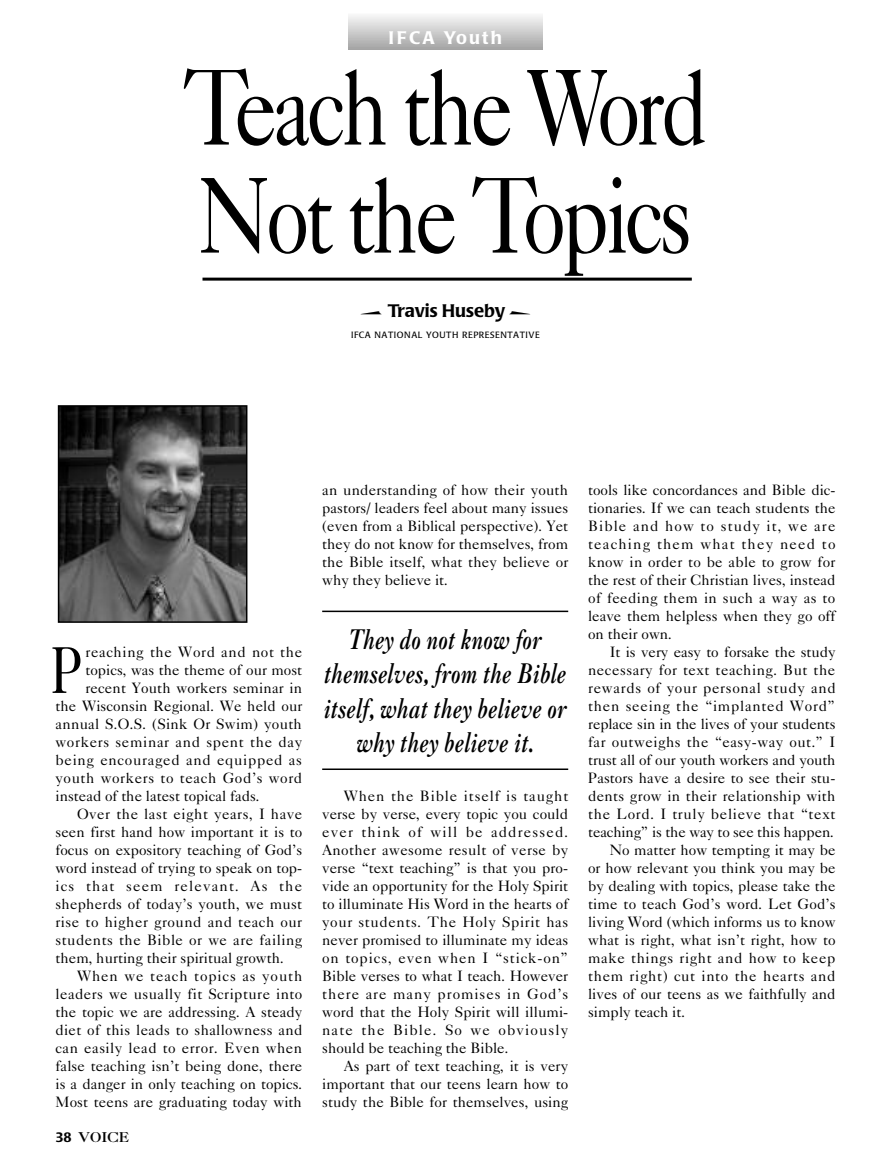
<style>
.page{position:relative;width:891px;height:1175px;background:#fff}
.page>*{position:absolute;margin:0;border:0;box-sizing:border-box;transform-origin:0 0}
.t1{font:108px/108px "Caslon Five Forty";letter-spacing:-.05em;color:#000;scale:.8 1}
.t2{font:66px "Caslon Five Forty";color:#000;scale:.8 1}
.t3{font:italic 27px/34.5px "Caslon Three";color:#000;text-align:center;scale:.8 1}
.t4{font:500 18px "Poppl Laudatio";color:#000}
.t5{font:500 18px "Poppl Laudatio";letter-spacing:.12em;color:#fff}
.t6{font:15px/18px "Caslon Five Forty";letter-spacing:.005em;color:#000;text-align:justify}
.t7{font:15px "Caslon Five Forty";letter-spacing:.04em;color:#000}
.t8{font:15px "Caslon Five Forty";letter-spacing:.03em;color:#000}
.t9{font:15px "Caslon Five Forty";letter-spacing:.035em;color:#000}
.t10{font:15px "Caslon Five Forty";letter-spacing:.045em;color:#000}
.t11{font:15px "Caslon Five Forty";letter-spacing:.05em;color:#000}
.t12{font:15px "Caslon Five Forty";letter-spacing:.075em;color:#000}
.t13{font:15px "Caslon Five Forty";letter-spacing:.055em;color:#000}
.t14{font:13.5px "Caslon Three";color:#000}
.t15{font:9px "Poppl Laudatio";letter-spacing:.06em;color:#000}
.s1{font-family:"Poppl Laudatio";font-weight:500}
</style>
<div class="page">
<hr style="left:348px;top:14px;width:194px;height:1px;background:#f6f6f6">
<hr style="left:348px;top:15px;width:194px;height:1px;background:#f3f3f3">
<hr style="left:348px;top:16px;width:194px;height:1px;background:#f0f0f0">
<hr style="left:348px;top:17px;width:194px;height:1px;background:#ececec">
<hr style="left:348px;top:18px;width:194px;height:1px;background:#e9e9e9">
<hr style="left:348px;top:19px;width:194px;height:1px;background:#e6e6e6">
<hr style="left:348px;top:20px;width:194px;height:1px;background:#e2e2e2">
<hr style="left:348px;top:21px;width:194px;height:1px;background:#dfdfdf">
<hr style="left:348px;top:22px;width:194px;height:1px;background:#dcdcdc">
<hr style="left:348px;top:23px;width:194px;height:1px;background:#d8d8d8">
<hr style="left:348px;top:24px;width:194px;height:1px;background:#d5d5d5">
<hr style="left:348px;top:25px;width:194px;height:1px;background:#d2d2d2">
<hr style="left:348px;top:26px;width:194px;height:1px;background:#cecece">
<hr style="left:348px;top:27px;width:194px;height:1px;background:#cbcbcb">
<hr style="left:348px;top:28px;width:194px;height:1px;background:#c8c8c8">
<hr style="left:348px;top:29px;width:194px;height:1px;background:#c4c4c4">
<hr style="left:348px;top:30px;width:194px;height:1px;background:#c1c1c1">
<hr style="left:348px;top:31px;width:194px;height:1px;background:#bebebe">
<hr style="left:348px;top:32px;width:194px;height:1px;background:#bababa">
<hr style="left:348px;top:33px;width:194px;height:1px;background:#b7b7b7">
<hr style="left:348px;top:34px;width:194px;height:1px;background:#b4b4b4">
<hr style="left:348px;top:35px;width:194px;height:1px;background:#b0b0b0">
<hr style="left:348px;top:36px;width:194px;height:1px;background:#adadad">
<hr style="left:348px;top:37px;width:194px;height:1px;background:#aaa">
<hr style="left:348px;top:38px;width:194px;height:1px;background:#a6a6a6">
<hr style="left:348px;top:39px;width:194px;height:1px;background:#a3a3a3">
<hr style="left:348px;top:40px;width:194px;height:1px;background:#a0a0a0">
<hr style="left:348px;top:41px;width:194px;height:1px;background:#9c9c9c">
<hr style="left:348px;top:42px;width:194px;height:1px;background:#9a9a9a">
<hr style="left:348px;top:43px;width:194px;height:1px;background:#969696">
<hr style="left:348px;top:44px;width:194px;height:1px;background:#929292">
<hr style="left:348px;top:45px;width:194px;height:1px;background:#909090">
<hr style="left:348px;top:46px;width:194px;height:1px;background:#8d8d8d">
<hr style="left:348px;top:47px;width:194px;height:1px;background:#888">
<hr style="left:348px;top:48px;width:194px;height:1px;background:#858585">
<hr style="left:348px;top:49px;width:194px;height:1px;background:#848484">
<hr style="left:202px;top:278px;width:490px;height:2px;background:#000">
<hr style="left:322px;top:610px;width:246px;height:2px;background:#000">
<hr style="left:322px;top:768px;width:246px;height:2px;background:#000">
<img style="left:61px;top:408px;width:183px;height:212px">
<div style="left:58px;top:405px;width:189px;height:218px;border:2px solid #000"></div>
<p class="t5" style="left:388px;top:30px;width:115px">IFCA Youth</p>
<h1 class="t1" style="left:183px;top:65px;width:659px">Teach the Word<br>Not the Topics</h1>
<p class="t4" style="left:388px;top:304px;width:119px">Travis Huseby</p>
<p class="t15" style="left:351px;top:331px;width:190px">IFCA NATIONAL YOUTH REPRESENTATIVE</p>
<p class="t7" style="left:85px;top:647px;width:218px">reaching the Word and not the</p>
<p class="t6" style="left:85px;top:662px;width:218px">topics, was the theme of our most</p>
<p class="t6" style="left:85px;top:680px;width:218px">recent Youth workers seminar in</p>
<p class="t6" style="left:56px;top:698px;width:248px">the Wisconsin Regional. We held our</p>
<p class="t6" style="left:56px;top:716px;width:248px">annual S.O.S. (Sink Or Swim) youth</p>
<p class="t7" style="left:56px;top:737px;width:248px">workers seminar and spent the day</p>
<p class="t10" style="left:56px;top:755px;width:248px">being encouraged and equipped as</p>
<p class="t7" style="left:56px;top:773px;width:248px">youth workers to teach God’s word</p>
<p class="t6" style="left:56px;top:788px;width:206px">instead of the latest topical fads.</p>
<p class="t9" style="left:77px;top:809px;width:227px">Over the last eight years, I have</p>
<p class="t6" style="left:56px;top:824px;width:248px">seen first hand how important it is to</p>
<p class="t6" style="left:56px;top:842px;width:248px">focus on expository teaching of God’s</p>
<p class="t6" style="left:56px;top:860px;width:248px">word instead of trying to speak on top-</p>
<p class="t12" style="left:56px;top:881px;width:248px">ics that seem relevant. As the</p>
<p class="t6" style="left:56px;top:896px;width:248px">shepherds of today’s youth, we must</p>
<p class="t9" style="left:56px;top:917px;width:248px">rise to higher ground and teach our</p>
<p class="t8" style="left:56px;top:935px;width:248px">students the Bible or we are failing</p>
<p class="t6" style="left:56px;top:950px;width:230px">them, hurting their spiritual growth.</p>
<p class="t13" style="left:77px;top:971px;width:227px">When we teach topics as youth</p>
<p class="t8" style="left:56px;top:989px;width:248px">leaders we usually fit Scripture into</p>
<p class="t6" style="left:56px;top:1004px;width:248px">the topic we are addressing. A steady</p>
<p class="t6" style="left:56px;top:1022px;width:248px">diet of this leads to shallowness and</p>
<p class="t8" style="left:56px;top:1043px;width:248px">can easily lead to error. Even when</p>
<p class="t6" style="left:56px;top:1058px;width:248px">false teaching isn’t being done, there</p>
<p class="t6" style="left:56px;top:1076px;width:248px">is a danger in only teaching on topics.</p>
<p class="t6" style="left:56px;top:1094px;width:248px">Most teens are graduating today with</p>
<h2 class="t2" style="left:51px;top:647px;width:42px">P</h2>
<p class="t14" style="left:56px;top:1132px;width:75px"><span class="s1">38</span> VOICE</p>
<p class="t6" style="left:322px;top:482px;width:248px">an understanding of how their youth pastors/ leaders feel about many issues (even from a Biblical perspective). Yet they do not know for themselves, from the Bible itself, what they believe or why they believe it.</p>
<h3 class="t3" style="left:324px;top:624px;width:305px">They do not know for themselves, from the Bible itself, what they believe or why they believe it.</h3>
<p class="t6" style="left:322px;top:788px;width:248px;text-indent:22px">When the Bible itself is taught verse by verse, every topic you could ever think of will be addressed.<br>Another awesome result of verse by verse “text teaching” is that you pro&shy;vide an opportunity for the Holy Spirit to illuminate His Word in the hearts of your students. The Holy Spirit has never promised to illuminate my ideas on topics, even when I “stick-on” Bible verses to what I teach. However there are many promises in God’s word that the Holy Spirit will illumi&shy;nate the Bible. So we obviously should be teaching the Bible.</p>
<p class="t6" style="left:322px;top:1058px;width:248px;text-indent:22px">As part of text teaching, it is very important that our teens learn how to study the Bible for themselves, using</p>
<p class="t6" style="left:588px;top:482px;width:249px">tools like concordances and Bible dic&shy;tionaries. If we can teach students the Bible and how to study it, we are teaching them what they need to know in order to be able to grow for the rest of their Christian lives, instead of feeding them in such a way as to leave them helpless when they go off on their own.</p>
<p class="t6" style="left:610px;top:644px;width:227px">It is very easy to forsake the study</p>
<p class="t8" style="left:588px;top:665px;width:249px">necessary for text teaching. But the</p>
<p class="t10" style="left:588px;top:683px;width:249px">rewards of your personal study and</p>
<p class="t11" style="left:588px;top:701px;width:249px">then seeing the “implanted Word”</p>
<p class="t6" style="left:588px;top:716px;width:249px">replace sin in the lives of your students</p>
<p class="t9" style="left:588px;top:737px;width:249px">far outweighs the “easy-way out.” I</p>
<p class="t6" style="left:588px;top:752px;width:249px">trust all of our youth workers and youth</p>
<p class="t6" style="left:588px;top:770px;width:249px">Pastors have a desire to see their stu-</p>
<p class="t6" style="left:588px;top:788px;width:249px">dents grow in their relationship with</p>
<p class="t7" style="left:588px;top:809px;width:249px">the Lord. I truly believe that “text</p>
<p class="t6" style="left:588px;top:824px;width:247px">teaching” is the way to see this happen.</p>
<p class="t6" style="left:610px;top:842px;width:227px">No matter how tempting it may be</p>
<p class="t6" style="left:588px;top:860px;width:249px">or how relevant you think you may be</p>
<p class="t6" style="left:588px;top:878px;width:249px">by dealing with topics, please take the</p>
<p class="t6" style="left:588px;top:896px;width:249px">time to teach God’s word. Let God’s</p>
<p class="t6" style="left:588px;top:914px;width:249px">living Word (which informs us to know</p>
<p class="t6" style="left:588px;top:932px;width:249px">what is right, what isn’t right, how to</p>
<p class="t7" style="left:588px;top:953px;width:249px">make things right and how to keep</p>
<p class="t7" style="left:588px;top:971px;width:249px">them right) cut into the hearts and</p>
<p class="t6" style="left:588px;top:986px;width:249px">lives of our teens as we faithfully and</p>
<p class="t6" style="left:588px;top:1004px;width:99px">simply teach it.</p>
</div>
